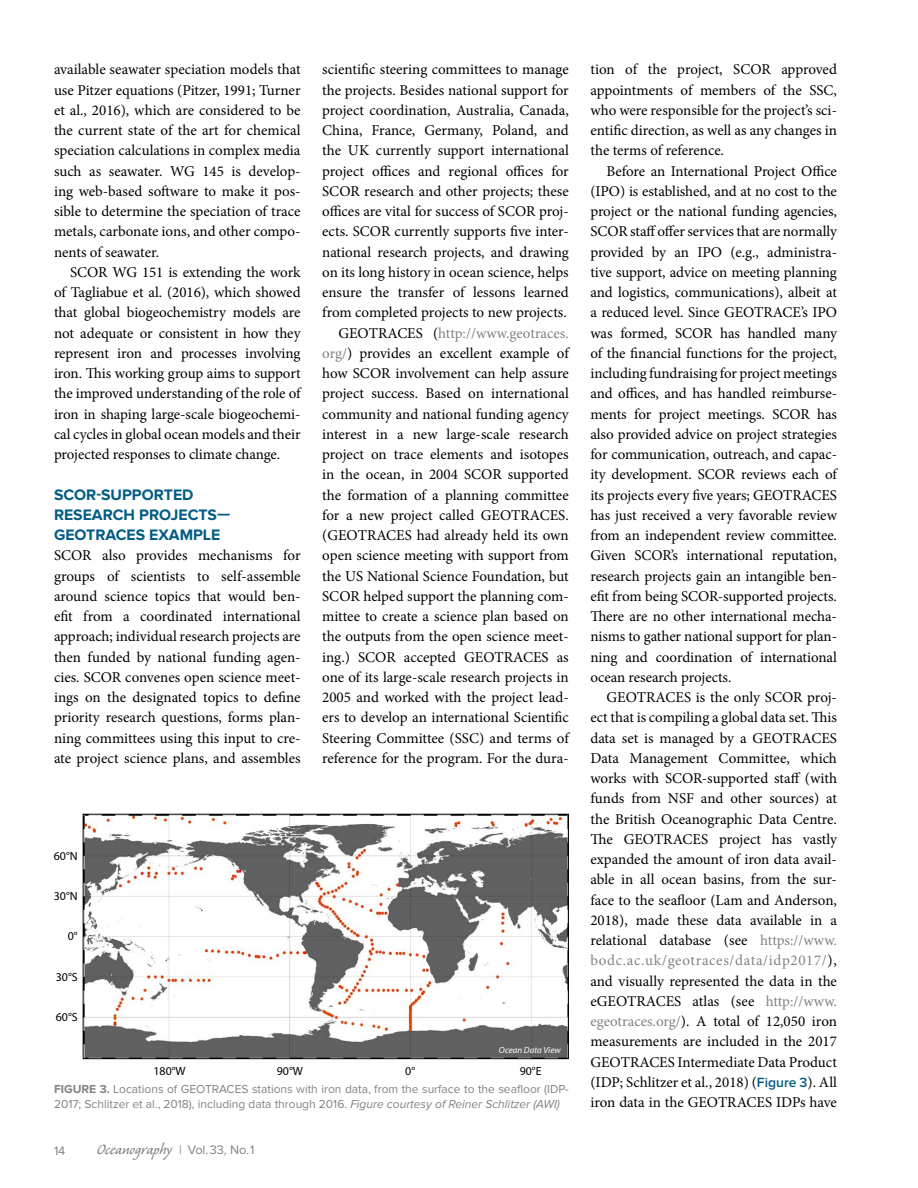
<style>
.page{position:relative;width:918px;height:1188px;background:#fff}
.page>*{position:absolute;margin:0;border:0;box-sizing:border-box;transform-origin:0 0}
.t1{font:18.75px "Caliban Std";color:#808285}
.t2{font:700 15.75px/20.2px "Proxima Nova";color:#005c83}
.t3{font:15px/20.2px "Minion Pro";letter-spacing:-.005em;color:#000;text-align:justify}
.t4{font:12.75px "Proxima Nova";color:#808285}
.t5{font:12px/15px "Proxima Nova";color:#808285}
.t6{font:12px "Myriad Pro";color:#000}
.t7{font:italic 9px "Myriad Pro";color:#fff}
.s1{color:#808285}
.s2{font-family:"Proxima Nova";font-weight:600;font-size:13.8px;color:#005c83}
.s3{font-weight:700}
.s4{font-style:italic}
.s5{font-family:"Proxima Nova";font-size:12.75px}
</style>
<div class="page">
<img style="left:85px;top:816px;width:482px;height:241px">
<div style="left:83px;top:814px;width:486px;height:245px;border:1px solid #000"></div>
<p class="t3" style="left:54px;top:59px;width:248px">available seawater speciation models that use Pitzer equations (Pitzer, 1991; Turner et al., 2016), which are considered to be the current state of the art for chemical speciation calculations in complex media such as seawater. WG 145 is develop&shy;ing web-based software to make it pos&shy;sible to determine the speciation of trace metals, carbonate ions, and other compo&shy;nents of seawater.</p>
<p class="t3" style="left:54px;top:262px;width:248px;text-indent:16px">SCOR WG 151 is extending the work of Tagliabue et al. (2016), which showed that global biogeochemistry models are not adequate or consistent in how they represent iron and processes involving iron. This working group aims to support the improved understanding of the role of iron in shaping large-scale biogeochemi&shy;cal cycles in global ocean models and their projected responses to climate change.</p>
<p class="t2" style="left:54px;top:484px;width:178px">SCOR-SUPPORTED<br>RESEARCH PROJECTS—<br>GEOTRACES EXAMPLE</p>
<p class="t3" style="left:54px;top:545px;width:248px">SCOR also provides mechanisms for groups of scientists to self-assemble around science topics that would ben&shy;efit from a coordinated international approach; individual research projects are then funded by national funding agen&shy;cies. SCOR convenes open science meet&shy;ings on the designated topics to define priority research questions, forms plan&shy;ning committees using this input to cre&shy;ate project science plans, and assembles</p>
<p class="t3" style="left:322px;top:59px;width:248px;text-align:right">scientific steering committees to manage the projects. Besides national support for project coordination, Australia, Canada, China, France, Germany, Poland, and the UK currently support international project offices and regional offices for SCOR research and other projects; these offices are vital for success of SCOR proj&shy;ects. SCOR currently supports five inter&shy;national research projects, and drawing on its long history in ocean science, helps ensure the transfer of lessons learned from completed projects to new projects.<br>GEOTRACES (<span class="s1">http://www.geotraces. org/</span>) provides an excellent example of how SCOR involvement can help assure project success. Based on international community and national funding agency interest in a new large-scale research project on trace elements and isotopes in the ocean, in 2004 SCOR supported the formation of a planning committee for a new project called GEOTRACES. (GEOTRACES had already held its own open science meeting with support from the US National Science Foundation, but SCOR helped support the planning com&shy;mittee to create a science plan based on the outputs from the open science meet&shy;ing.) SCOR accepted GEOTRACES as one of its large-scale research projects in 2005 and worked with the project lead&shy;ers to develop an international Scientific Steering Committee (SSC) and terms of reference for the program. For the dura-</p>
<p class="t3" style="left:590px;top:59px;width:248px">tion of the project, SCOR approved appointments of members of the SSC, who were responsible for the project’s sci&shy;entific direction, as well as any changes in the terms of reference.</p>
<p class="t3" style="left:590px;top:161px;width:248px;text-indent:16px">Before an International Project Office (IPO) is established, and at no cost to the project or the national funding agencies, SCOR staff offer services that are normally provided by an IPO (e.g., administra&shy;tive support, advice on meeting planning and logistics, communications), albeit at a reduced level. Since GEOTRACE’s IPO was formed, SCOR has handled many of the financial functions for the project, including fundraising for project meetings and offices, and has handled reimburse&shy;ments for project meetings. SCOR has also provided advice on project strategies for communication, outreach, and capac&shy;ity development. SCOR reviews each of its projects every five years; GEOTRACES has just received a very favorable review from an independent review committee.<br>Given SCOR’s international reputation, research projects gain an intangible ben&shy;efit from being SCOR-supported projects.<br>There are no other international mecha&shy;nisms to gather national support for plan&shy;ning and coordination of international ocean research projects.</p>
<p class="t3" style="left:590px;top:687px;width:248px;text-indent:16px">GEOTRACES is the only SCOR proj&shy;ect that is compiling a global data set. This data set is managed by a GEOTRACES Data Management Committee, which works with SCOR-supported staff (with funds from NSF and other sources) at the British Oceanographic Data Centre.<br>The GEOTRACES project has vastly expanded the amount of iron data avail&shy;able in all ocean basins, from the sur&shy;face to the seafloor (Lam and Anderson, 2018), made these data available in a relational database (see <span class="s1">https://www. bodc.ac.uk/geotraces/data/idp2017/</span>), and visually represented the data in the eGEOTRACES atlas (see <span class="s1">http://www. egeotraces.org/</span>). A total of 12,050 iron measurements are included in the 2017<br>GEOTRACES Intermediate Data Product (IDP; Schlitzer et al., 2018) (<span class="s2">Figure 3</span>). All iron data in the GEOTRACES IDPs have</p>
<p class="t6" style="left:54px;top:848px;width:25px">60°N</p>
<p class="t6" style="left:54px;top:889px;width:25px">30°N</p>
<p class="t6" style="left:68px;top:929px;width:11px">0°</p>
<p class="t6" style="left:56px;top:969px;width:23px">30°S</p>
<p class="t6" style="left:56px;top:1009px;width:23px">60°S</p>
<p class="t7" style="left:499px;top:1044px;width:63px">Ocean Data View</p>
<p class="t6" style="left:153px;top:1063px;width:34px">180°W</p>
<p class="t6" style="left:277px;top:1063px;width:28px">90°W</p>
<p class="t6" style="left:405px;top:1063px;width:11px">0°</p>
<p class="t6" style="left:520px;top:1063px;width:23px">90°E</p>
<p class="t5" style="left:54px;top:1082px;width:516px"><span class="s3">FIGURE 3.</span> Locations of GEOTRACES stations with iron data, from the surface to the seafloor (IDP-<br>2017; Schlitzer et al., 2018), including data through 2016. <span class="s4">Figure courtesy of Reiner Schlitzer (AWI)</span></p>
<p class="t4" style="left:54px;top:1143px;width:13px">14</p>
<p class="t1" style="left:97px;top:1140px;width:159px">Oceanography <span class="s5">| Vol.33, No.1</span></p>
</div>
